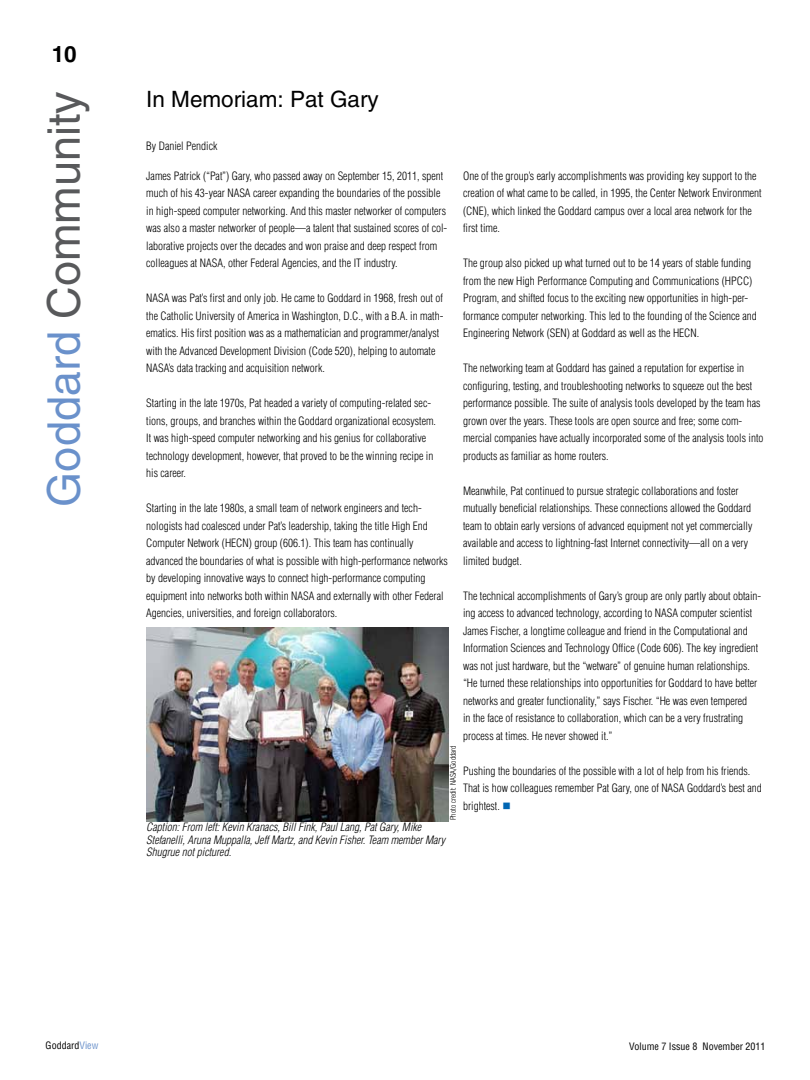
<style>
.page{position:relative;width:810px;height:1080px;background:#fff}
.page>*{position:absolute;margin:0;border:0;box-sizing:border-box;transform-origin:0 0}
.t1{font:45px "Helvetica";color:#58595b}
.t2{font:22.5px "Helvetica";color:#000}
.t3{font:700 22.5px "Helvetica";color:#000}
.t4{font:300 condensed 11.25px/17.5px "Helvetica";color:#000}
.t5{font:italic 300 condensed 11.25px/12.5px "Helvetica";color:#000}
.t6{font:condensed 10px "Helvetica";color:#000}
.t7{font:300 condensed 7.5px "Helvetica";color:#000}
.s1{color:#6a91cb}
.s2{color:#0066b3}
</style>
<div class="page">
<img style="left:146px;top:628px;width:302px;height:193px">
<h2 class="t3" style="left:52px;top:41px;width:27px">10</h2>
<h1 class="t1" style="left:38px;top:507px;width:417px;rotate:-90deg"><span class="s1">Goddard</span> Community</h1>
<h2 class="t2" style="left:146px;top:86px;width:234px">In Memoriam: Pat Gary</h2>
<p class="t4" style="left:146px;top:137px;width:73px">By Daniel Pendick</p>
<p class="t4" style="left:146px;top:167px;width:303px">James Patrick (“Pat”) Gary, who passed away on September 15, 2011, spent much of his 43-year NASA career expanding the boundaries of the possible in high-speed computer networking. And this master networker of computers was also a master networker of people—a talent that sustained scores of col&shy;laborative projects over the decades and won praise and deep respect from colleagues at NASA, other Federal Agencies, and the IT industry.</p>
<p class="t4" style="left:146px;top:289px;width:299px">NASA was Pat’s first and only job. He came to Goddard in 1968, fresh out of the Catholic University of America in Washington, D.C., with a B.A. in math&shy;ematics. His first position was as a mathematician and programmer/analyst with the Advanced Development Division (Code 520), helping to automate NASA’s data tracking and acquisition network.</p>
<p class="t4" style="left:146px;top:394px;width:291px">Starting in the late 1970s, Pat headed a variety of computing-related sec&shy;tions, groups, and branches within the Goddard organizational ecosystem.<br>It was high-speed computer networking and his genius for collaborative technology development, however, that proved to be the winning recipe in his career.</p>
<p class="t4" style="left:146px;top:499px;width:303px">Starting in the late 1980s, a small team of network engineers and tech&shy;nologists had coalesced under Pat’s leadership, taking the title High End Computer Network (HECN) group (606.1). This team has continually advanced the boundaries of what is possible with high-performance networks by developing innovative ways to connect high-performance computing equipment into networks both within NASA and externally with other Federal Agencies, universities, and foreign collaborators.</p>
<p class="t4" style="left:463px;top:167px;width:300px">One of the group’s early accomplishments was providing key support to the creation of what came to be called, in 1995, the Center Network Environment (CNE), which linked the Goddard campus over a local area network for the first time.</p>
<p class="t4" style="left:463px;top:254px;width:295px">The group also picked up what turned out to be 14 years of stable funding from the new High Performance Computing and Communications (HPCC)<br>Program, and shifted focus to the exciting new opportunities in high-per&shy;formance computer networking. This led to the founding of the Science and Engineering Network (SEN) at Goddard as well as the HECN.</p>
<p class="t4" style="left:463px;top:359px;width:302px">The networking team at Goddard has gained a reputation for expertise in configuring, testing, and troubleshooting networks to squeeze out the best performance possible. The suite of analysis tools developed by the team has grown over the years. These tools are open source and free; some com&shy;mercial companies have actually incorporated some of the analysis tools into products as familiar as home routers.</p>
<p class="t4" style="left:463px;top:482px;width:291px">Meanwhile, Pat continued to pursue strategic collaborations and foster mutually beneficial relationships. These connections allowed the Goddard team to obtain early versions of advanced equipment not yet commercially available and access to lightning-fast Internet connectivity—all on a very limited budget.</p>
<p class="t4" style="left:463px;top:587px;width:300px">The technical accomplishments of Gary’s group are only partly about obtain&shy;ing access to advanced technology, according to NASA computer scientist James Fischer, a longtime colleague and friend in the Computational and Information Sciences and Technology Office (Code 606). The key ingredient was not just hardware, but the “wetware” of genuine human relationships. “He turned these relationships into opportunities for Goddard to have better networks and greater functionality,” says Fischer. “He was even tempered<br>in the face of resistance to collaboration, which can be a very frustrating process at times. He never showed it.”</p>
<p class="t4" style="left:463px;top:762px;width:300px">Pushing the boundaries of the possible with a lot of help from his friends.<br>That is how colleagues remember Pat Gary, one of NASA Goddard’s best and brightest. <span class="s2">■</span></p>
<p class="t7" style="left:448px;top:820px;width:76px;rotate:-90deg">Photo credit: NASA/Goddard</p>
<p class="t5" style="left:146px;top:821px;width:301px">Caption: From left: Kevin Kranacs, Bill Fink, Paul Lang, Pat Gary, Mike<br>Stefanelli, Aruna Muppalla, Jeff Martz, and Kevin Fisher. Team member Mary<br>Shugrue not pictured.</p>
<p class="t6" style="left:46px;top:1039px;width:54px">Goddard<span class="s1">View</span></p>
<p class="t6" style="left:629px;top:1040px;width:138px">Volume 7 Issue 8 November 2011</p>
</div>
